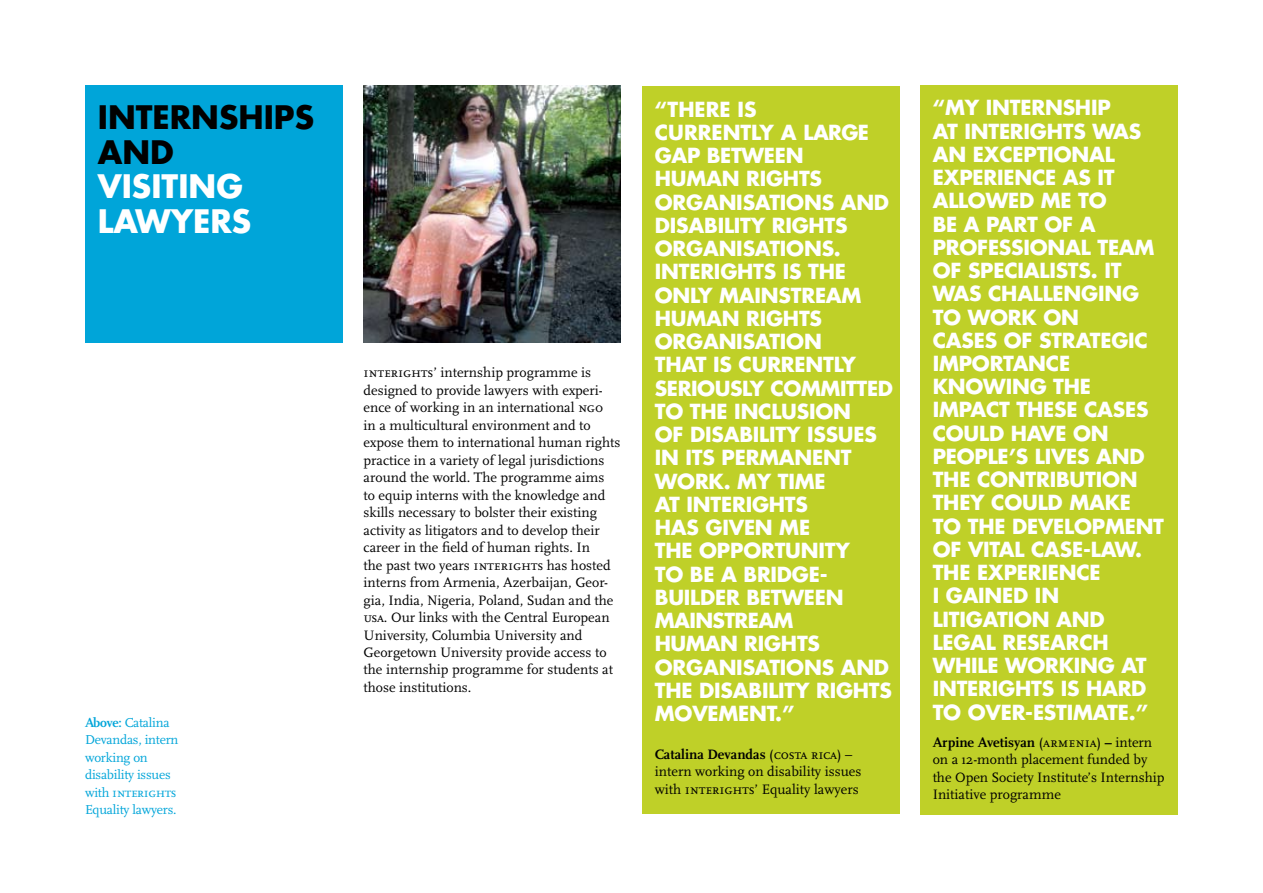
<style>
.page{position:relative;width:1263px;height:893px;background:#fff}
.page>*{position:absolute;margin:0;border:0;box-sizing:border-box;transform-origin:0 0}
.t1{font:700 31.5px/34.5px "Futura Std";color:#fff}
.t2{font:700 31.5px/34.5px "Futura Std";color:#000}
.t3{font:700 20.25px/23.2px "Futura Std";letter-spacing:-.01em;color:#fff}
.t4{font:14.25px/17.4px "Scala Pro";color:#000}
.t5{font:13.5px/17.4px "Scala Pro";letter-spacing:-.015em;color:#00a5d9}
.s1{font-weight:700}
</style>
<div class="page">
<img style="left:364px;top:85px;width:257px;height:257px">
<div style="left:85px;top:85px;width:257px;height:257px;background:#00a5d9"></div>
<div style="left:920px;top:85px;width:257px;height:729px;background:#bfd028"></div>
<div style="left:642px;top:86px;width:257px;height:728px;background:#bfd028"></div>
<h1 class="t2" style="left:98px;top:100px;width:218px">INTERNSHIPS<br>AND</h1>
<h1 class="t1" style="left:98px;top:169px;width:155px">VISITING<br>LAWYERS</h1>
<p class="t5" style="left:85px;top:714px;width:95px"><span class="s1">Above:</span> Catalina<br>Devandas, intern working on disability issues with INTERIGHTS<br>Equality lawyers.</p>
<p class="t4" style="left:364px;top:364px;width:258px;text-indent:70px">’ internship programme is designed to provide lawyers with experi&shy;ence of working in an international NG O<br>in a multicultural environment and to expose them to international human rights practice in a variety of legal jurisdictions around the world. The programme aims<br>to equip interns with the knowledge and skills necessary to bolster their existing activity as litigators and to develop their career in the field of human rights. In<br>the past two years INTERIGHTS</p>
<p class="t4" style="left:364px;top:364px;width:8px">INTERIGHTS</p>
<p class="t4" style="left:364px;top:556px;width:251px;text-indent:183px">has hosted interns from Armenia, Azerbaijan, Geor&shy;gia, India, Nigeria, Poland, Sudan and the USA. Our links with the Central European University, Columbia University and Georgetown University provide access to the internship programme for students at those institutions.</p>
<p class="t3" style="left:655px;top:97px;width:240px">“THERE IS<br>CURRENTLY A LARGE<br>GAP BETWEEN<br>HUMAN RIGHTS<br>ORGANISATIONS AND<br>DISABILITY RIGHTS<br>ORGANISATIONS.<br>INTERIGHTS IS THE<br>ONLY MAINSTREAM<br>HUMAN RIGHTS<br>ORGANISATION<br>THAT IS CURRENTLY<br>SERIOUSLY COMMITTED<br>TO THE INCLUSION<br>OF DISABILITY ISSUES<br>IN ITS PERMANENT<br>WORK. MY TIME<br>AT INTERIGHTS<br>HAS GIVEN ME<br>THE OPPORTUNITY<br>TO BE A BRIDGE-<br>BUILDER BETWEEN<br>MAINSTREAM<br>HUMAN RIGHTS<br>ORGANISATIONS AND<br>THE DISABILITY RIGHTS<br>MOVEMENT.”</p>
<p class="t4" style="left:655px;top:745px;width:208px"><span class="s1">Catalina Devandas</span> (Costa Rica) – intern working on disability issues with INTERIGHTS</p>
<p class="t4" style="left:755px;top:780px;width:106px">’ Equality lawyers</p>
<p class="t3" style="left:933px;top:96px;width:233px">“MY INTERNSHIP<br>AT INTERIGHTS WAS<br>AN EXCEPTIONAL<br>EXPERIENCE AS IT<br>ALLOWED ME TO<br>BE A PART OF A<br>PROFESSIONAL TEAM<br>OF SPECIALISTS. IT<br>WAS CHALLENGING<br>TO WORK ON<br>CASES OF STRATEGIC<br>IMPORTANCE<br>KNOWING THE<br>IMPACT THESE CASES<br>COULD HAVE ON<br>PEOPLE’S LIVES AND<br>THE CONTRIBUTION<br>THEY COULD MAKE<br>TO THE DEVELOPMENT<br>OF VITAL CASE-LAW.<br>THE EXPERIENCE<br>I GAINED IN<br>LITIGATION AND<br>LEGAL RESEARCH<br>WHILE WORKING AT<br>INTERIGHTS IS HARD<br>TO OVER-ESTIMATE.”</p>
<p class="t4" style="left:933px;top:733px;width:233px"><span class="s1">Arpine Avetisyan</span> (Armenia) <span class="s1">–</span> intern on a 12-month placement funded by the Open Society Institute’s Internship Initiative programme</p>
</div>
